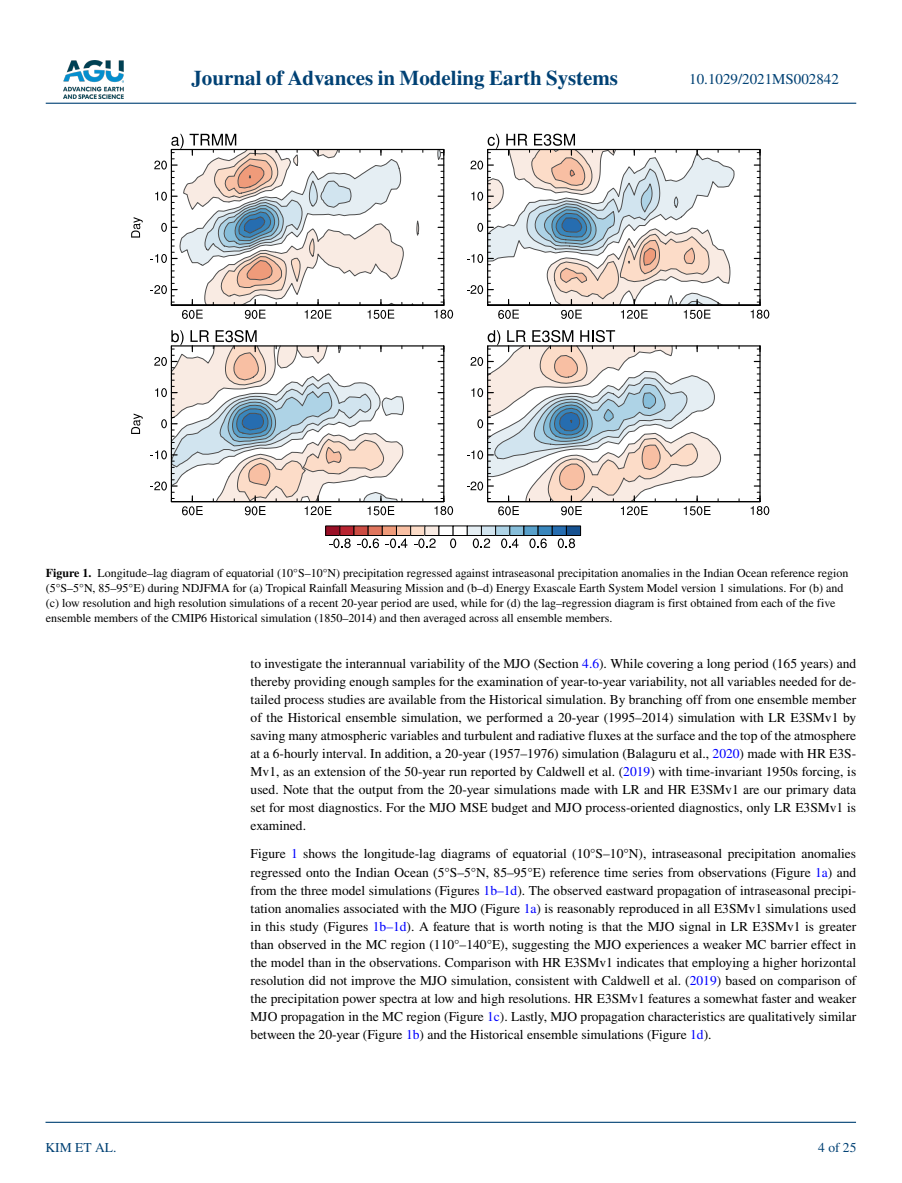
<style>
.page{position:relative;width:902px;height:1183px;background:#fff}
.page>*{position:absolute;margin:0;border:0;box-sizing:border-box;transform-origin:0 0}
.t1{font:700 21px "STIX";color:#004174}
.t2{font:15px "STIX";color:#004174}
.t3{font:13.5px/18px "STIX";color:#000;text-align:justify}
.t4{font:13.5px "STIX";color:#004174}
.t5{font:12px/15px "STIX";color:#000}
.s1{font-weight:700}
.s2{color:#00f}
</style>
<div class="page">
<img style="left:63px;top:60px;width:60px;height:39px">
<hr style="left:46px;top:103px;width:810px;height:1px;background:#004174">
<hr style="left:45px;top:1121px;width:810px;height:1px;background:#004174">
<svg style="left:131px;top:217px;width:12px;height:20px"></svg>
<svg style="left:150px;top:134px;width:303px;height:185px"></svg>
<svg style="left:467px;top:134px;width:302px;height:185px"></svg>
<svg style="left:131px;top:413px;width:12px;height:21px"></svg>
<svg style="left:150px;top:330px;width:303px;height:185px"></svg>
<svg style="left:467px;top:330px;width:302px;height:185px"></svg>
<div style="left:325px;top:526px;width:15px;height:9px;background:#990f26"></div>
<div style="left:340px;top:526px;width:14px;height:9px;background:#b82431"></div>
<div style="left:354px;top:526px;width:14px;height:9px;background:#cc4c43"></div>
<div style="left:368px;top:526px;width:14px;height:9px;background:#df755d"></div>
<div style="left:382px;top:526px;width:14px;height:9px;background:#ef9b7a"></div>
<div style="left:396px;top:526px;width:14px;height:9px;background:#f8bfa3"></div>
<div style="left:410px;top:526px;width:15px;height:9px;background:#fcdcc8"></div>
<div style="left:425px;top:526px;width:14px;height:9px;background:#f9ebe3"></div>
<div style="left:467px;top:526px;width:14px;height:9px;background:#e5eef3"></div>
<div style="left:481px;top:526px;width:14px;height:9px;background:#d1e4ef"></div>
<div style="left:495px;top:526px;width:14px;height:9px;background:#aed3e6"></div>
<div style="left:509px;top:526px;width:15px;height:9px;background:#87beda"></div>
<div style="left:524px;top:526px;width:14px;height:9px;background:#58a0ca"></div>
<div style="left:538px;top:526px;width:14px;height:9px;background:#3986bc"></div>
<div style="left:552px;top:526px;width:14px;height:9px;background:#266db0"></div>
<div style="left:566px;top:526px;width:14px;height:9px;background:#165190"></div>
<div style="left:566px;top:525px;width:15px;height:10px;border:1px solid #000"></div>
<svg style="left:329px;top:538px;width:21px;height:10px"></svg>
<svg style="left:357px;top:538px;width:22px;height:10px"></svg>
<svg style="left:385px;top:538px;width:22px;height:10px"></svg>
<svg style="left:414px;top:538px;width:21px;height:10px"></svg>
<svg style="left:450px;top:538px;width:6px;height:10px"></svg>
<svg style="left:472px;top:538px;width:18px;height:10px"></svg>
<svg style="left:501px;top:538px;width:17px;height:10px"></svg>
<svg style="left:529px;top:538px;width:17px;height:10px"></svg>
<svg style="left:557px;top:538px;width:18px;height:10px"></svg>
<h1 class="t1" style="left:191px;top:66px;width:428px">Journal of Advances in Modeling Earth Systems</h1>
<p class="t2" style="left:689px;top:69px;width:151px">10.1029/2021MS002842</p>
<p class="t5" style="left:46px;top:566px;width:804px"><span class="s1">Figure 1.</span> Longitude–lag diagram of equatorial (10°S–10°N) precipitation regressed against intraseasonal precipitation anomalies in the Indian Ocean reference region (5°S–5°N, 85–95°E) during NDJFMA for (a) Tropical Rainfall Measuring Mission and (b–d) Energy Exascale Earth System Model version 1 simulations. For (b) and (c) low resolution and high resolution simulations of a recent 20-year period are used, while for (d) the lag–regression diagram is first obtained from each of the five ensemble members of the CMIP6 Historical simulation (1850–2014) and then averaged across all ensemble members.</p>
<p class="t4" style="left:45px;top:1138px;width:72px">KIM ET AL.</p>
<p class="t3" style="left:250px;top:655px;width:607px">to investigate the interannual variability of the MJO (Section <span class="s2">4.6</span>). While covering a long period (165 years) and thereby providing enough samples for the examination of year-to-year variability, not all variables needed for de&shy;tailed process studies are available from the Historical simulation. By branching off from one ensemble member of the Historical ensemble simulation, we performed a 20-year (1995–2014) simulation with LR E3SMv1 by saving many atmospheric variables and turbulent and radiative fluxes at the surface and the top of the atmosphere at a 6-hourly interval. In addition, a 20-year (1957–1976) simulation (Balaguru et al., <span class="s2">2020</span>) made with HR E3S-Mv1, as an extension of the 50-year run reported by Caldwell et al. (<span class="s2">2019</span>) with time-invariant 1950s forcing, is used. Note that the output from the 20-year simulations made with LR and HR E3SMv1 are our primary data set for most diagnostics. For the MJO MSE budget and MJO process-oriented diagnostics, only LR E3SMv1 is examined.</p>
<p class="t3" style="left:250px;top:845px;width:607px">Figure <span class="s2">1</span> shows the longitude-lag diagrams of equatorial (10°S–10°N), intraseasonal precipitation anomalies regressed onto the Indian Ocean (5°S–5°N, 85–95°E) reference time series from observations (Figure <span class="s2">1a</span>) and from the three model simulations (Figures <span class="s2">1b–1d</span>). The observed eastward propagation of intraseasonal precipi&shy;tation anomalies associated with the MJO (Figure <span class="s2">1a</span>) is reasonably reproduced in all E3SMv1 simulations used in this study (Figures <span class="s2">1b–1d</span>). A feature that is worth noting is that the MJO signal in LR E3SMv1 is greater than observed in the MC region (110°–140°E), suggesting the MJO experiences a weaker MC barrier effect in the model than in the observations. Comparison with HR E3SMv1 indicates that employing a higher horizontal resolution did not improve the MJO simulation, consistent with Caldwell et al. (<span class="s2">2019</span>) based on comparison of the precipitation power spectra at low and high resolutions. HR E3SMv1 features a somewhat faster and weaker MJO propagation in the MC region (Figure <span class="s2">1c</span>). Lastly, MJO propagation characteristics are qualitatively similar between the 20-year (Figure <span class="s2">1b</span>) and the Historical ensemble simulations (Figure <span class="s2">1d</span>).</p>
<p class="t4" style="left:818px;top:1138px;width:40px">4 of 25</p>
</div>
